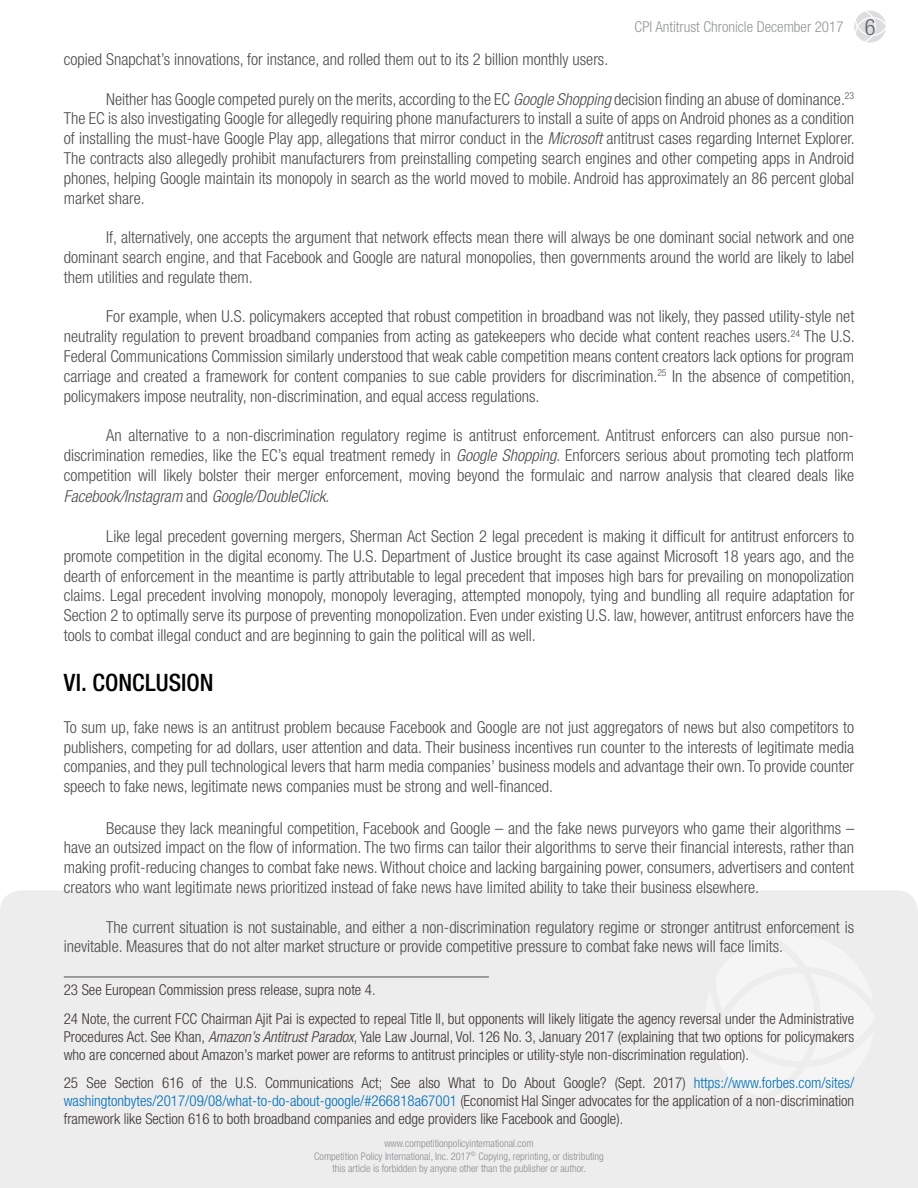
<style>
.page{position:relative;width:918px;height:1188px;background:#fff}
.page>*{position:absolute;margin:0;border:0;box-sizing:border-box;transform-origin:0 0}
.t1{font:500 condensed 24px "Helvetica Neue LT Std";color:#040101}
.t2{font:300 condensed 22.5px "Helvetica Neue LT Std";color:#636366}
.t3{font:300 condensed 16.5px/19.8px "Helvetica Neue LT Std";color:#4b4c4d;text-align:justify}
.t4{font:italic 300 condensed 16.5px "Helvetica Neue LT Std";color:#4b4c4d}
.Note{font:300 condensed 15px/18px "Helvetica Neue LT Std";color:#3b3532;text-align:justify}
.t5{font:300 condensed 15px "Helvetica Neue LT Std";color:#939598}
.t6{font:300 condensed 10.5px/12.6px "Helvetica Neue LT Std";color:#939598;text-align:center}
.s1{font-style:italic}
.s2{font-style:normal}
.s3{color:#006fb7}
</style>
<div class="page">
<svg style="left:854px;top:11px;width:32px;height:32px"></svg>
<div style="left:0;top:890px;width:918px;height:298px;background:#ededed"></div>
<div style="left:705px;top:933px;width:170px;height:170px;background:#f5f5f5"></div>
<hr style="left:64px;top:976px;width:425px;height:2px;background:#808285">
<p class="t5" style="left:635px;top:18px;width:210px">CPI Antitrust Chronicle December 2017</p>
<p class="t3" style="left:64px;top:49px;width:546px">copied Snapchat’s innovations, for instance, and rolled them out to its 2 billion monthly users.</p>
<p class="t3" style="left:64px;top:89px;width:793px;text-indent:43px">Neither has Google competed purely on the merits, according to the EC <span class="s1">Google Shopping</span> decision finding an abuse of dominance.<sup>23<br></sup>The EC is also investigating Google for allegedly requiring phone manufacturers to install a suite of apps on Android phones as a condition of installing the must-have Google Play app, allegations that mirror conduct in the <span class="s1">Microsoft</span> antitrust cases regarding Internet Explorer.<br>The contracts also allegedly prohibit manufacturers from preinstalling competing search engines and other competing apps in Android phones, helping Google maintain its monopoly in search as the world moved to mobile. Android has approximately an 86 percent global market share.</p>
<p class="t3" style="left:64px;top:227px;width:792px;text-indent:43px">If, alternatively, one accepts the argument that network effects mean there will always be one dominant social network and one dominant search engine, and that Facebook and Google are natural monopolies, then governments around the world are likely to label them utilities and regulate them.</p>
<p class="t3" style="left:64px;top:306px;width:793px;text-indent:43px">For example, when U.S. policymakers accepted that robust competition in broadband was not likely, they passed utility-style net neutrality regulation to prevent broadband companies from acting as gatekeepers who decide what content reaches users.<sup>24</sup> The U.S.<br>Federal Communications Commission similarly understood that weak cable competition means content creators lack options for program carriage and created a framework for content companies to sue cable providers for discrimination.<sup>25</sup> In the absence of competition, policymakers impose neutrality, non-discrimination, and equal access regulations.</p>
<p class="t3" style="left:64px;top:425px;width:792px;text-indent:43px">An alternative to a non-discrimination regulatory regime is antitrust enforcement. Antitrust enforcers can also pursue non&shy;discrimination remedies, like the EC’s equal treatment remedy in <span class="s1">Google Shopping</span>. Enforcers serious about promoting tech platform competition will likely bolster their merger enforcement, moving beyond the formulaic and narrow analysis that cleared deals like</p>
<p class="t4" style="left:64px;top:487px;width:267px">Facebook/Instagram <span class="s2">and</span> Google/DoubleClick<span class="s2">.</span></p>
<p class="t3" style="left:64px;top:526px;width:792px;text-indent:43px">Like legal precedent governing mergers, Sherman Act Section 2 legal precedent is making it difficult for antitrust enforcers to promote competition in the digital economy. The U.S. Department of Justice brought its case against Microsoft 18 years ago, and the dearth of enforcement in the meantime is partly attributable to legal precedent that imposes high bars for prevailing on monopolization claims. Legal precedent involving monopoly, monopoly leveraging, attempted monopoly, tying and bundling all require adaptation for Section 2 to optimally serve its purpose of preventing monopolization. Even under existing U.S. law, however, antitrust enforcers have the tools to combat illegal conduct and are beginning to gain the political will as well.</p>
<p class="t1" style="left:64px;top:669px;width:151px">VI. CONCLUSION</p>
<p class="t3" style="left:64px;top:717px;width:792px">To sum up, fake news is an antitrust problem because Facebook and Google are not just aggregators of news but also competitors to publishers, competing for ad dollars, user attention and data. Their business incentives run counter to the interests of legitimate media companies, and they pull technological levers that harm media companies’ business models and advantage their own. To provide counter speech to fake news, legitimate news companies must be strong and well-financed.</p>
<p class="t3" style="left:64px;top:818px;width:792px;text-indent:43px">Because they lack meaningful competition, Facebook and Google – and the fake news purveyors who game their algorithms – have an outsized impact on the flow of information. The two firms can tailor their algorithms to serve their financial interests, rather than making profit-reducing changes to combat fake news. Without choice and lacking bargaining power, consumers, advertisers and content creators who want legitimate news prioritized instead of fake news have limited ability to take their business elsewhere.</p>
<p class="t3" style="left:64px;top:917px;width:792px;text-indent:43px">The current situation is not sustainable, and either a non-discrimination regulatory regime or stronger antitrust enforcement is inevitable. Measures that do not alter market structure or provide competitive pressure to combat fake news will face limits.</p>
<p class="Note" style="left:64px;top:981px;width:313px">23 See European Commission press release, supra note 4.</p>
<p class="Note" style="left:64px;top:1009px;width:792px">24 Note, the current FCC Chairman Ajit Pai is expected to repeal Title II, but opponents will likely litigate the agency reversal under the Administrative Procedures Act. See Khan, <span class="s1">Amazon’s Antitrust Paradox</span>, Yale Law Journal, Vol. 126 No. 3, January 2017 (explaining that two options for policymakers who are concerned about Amazon’s market power are reforms to antitrust principles or utility-style non-discrimination regulation).</p>
<p class="Note" style="left:64px;top:1074px;width:792px">25 See Section 616 of the U.S. Communications Act; See also What to Do About Google? (Sept. 2017) <span class="s3">https://www.forbes.com/sites/ washingtonbytes/2017/09/08/what-to-do-about-google/#266818a67001</span> (Economist Hal Singer advocates for the application of a non-discrimination framework like Section 616 to both broadband companies and edge providers like Facebook and Google).</p>
<p class="t6" style="left:314px;top:1137px;width:291px">www.competitionpolicyinternational.com<br>Competition Policy International, Inc. 2017<sup>©</sup> Copying, reprinting, or distributing this article is forbidden by anyone other than the publisher or author.</p>
<h2 class="t2" style="left:865px;top:14px;width:12px">6</h2>
</div>
